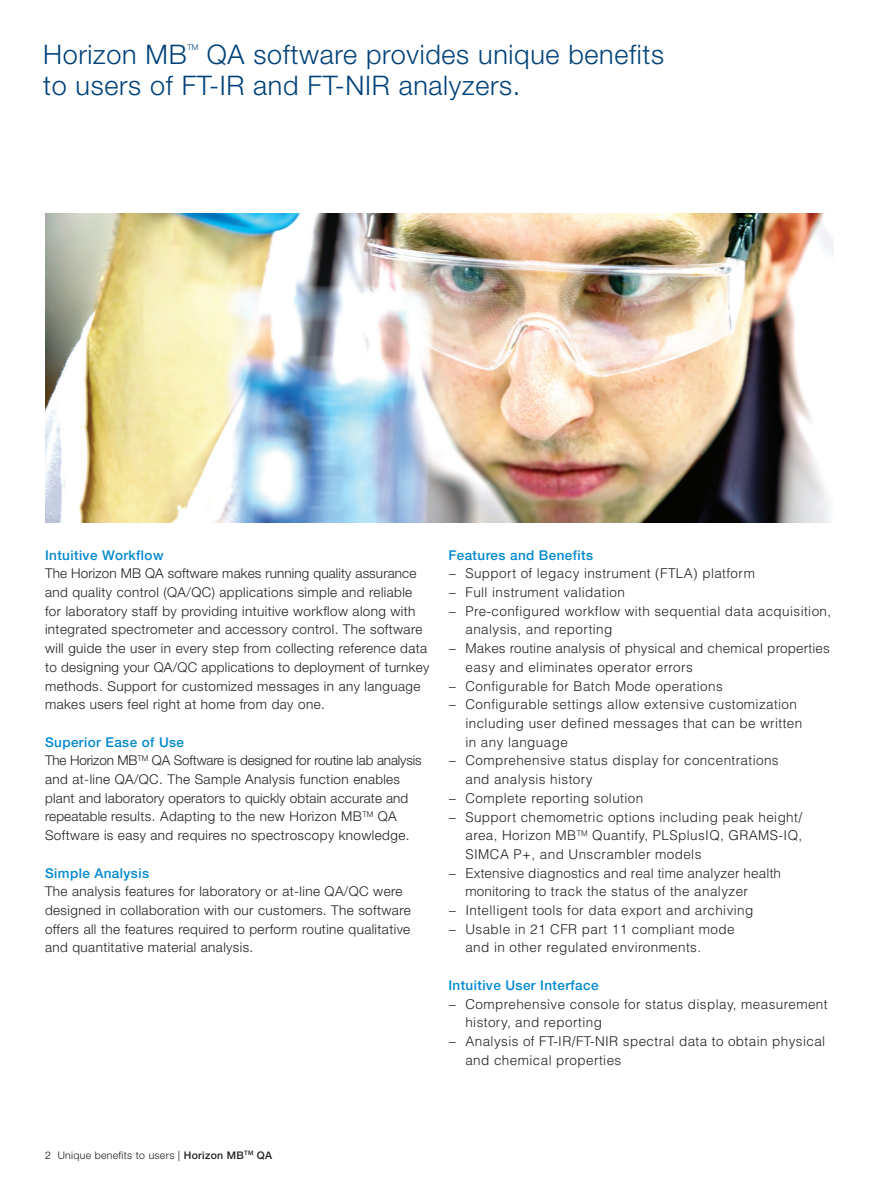
<style>
.page{position:relative;width:893px;height:1188px;background:#fff}
.page>*{position:absolute;margin:0;border:0;box-sizing:border-box;transform-origin:0 0}
.t1{font:300 27px/31.5px "Helvetica Neue LT Std";letter-spacing:.025em;color:#004279}
.t2{font:300 13.5px/18.8px "Helvetica Neue LT Std";letter-spacing:.03em;color:#231f20}
.t3{font:300 13.5px "Helvetica LT Std";letter-spacing:.03em;color:#231f20}
.t4{font:300 13.5px "Helvetica LT Std";letter-spacing:.01em;color:#231f20}
.t5{font:500 13.5px "Helvetica Neue LT Std";letter-spacing:.03em;color:#0089cf}
.t6{font:300 10.5px "Helvetica Neue LT Std";letter-spacing:.03em;color:#231f20}
.t7{font:300 7.8px "Helvetica Neue LT Std";color:#004279}
.s1{font-weight:500;color:#0089cf}
.s2{font-family:"Helvetica Neue LT Std"}
.s3{color:#000002}
.s4{font-weight:500}
</style>
<div class="page">
<img style="left:45px;top:213px;width:788px;height:309px">
<h1 class="t1" style="left:43px;top:38px;width:622px;text-indent:164px">QA software provides unique benefits to users of FT-IR and FT-NIR analyzers.</h1>
<h1 class="t1" style="left:43px;top:38px;width:145px">Horizon MB</h1>
<p class="t7" style="left:187px;top:43px;width:13px">TM</p>
<p class="t5" style="left:45px;top:547px;width:120px">Intuitive Workflow</p>
<p class="t2" style="left:45px;top:564px;width:386px">The Horizon MB QA software makes running quality assurance and quality control (QA/QC) applications simple and reliable for laboratory staff by providing intuitive workflow along with integrated spectrometer and accessory control. The software will guide the user in every step from collecting reference data to designing your QA/QC applications to deployment of turnkey methods. Support for customized messages in any language makes users feel right at home from day one.</p>
<p class="t2" style="left:45px;top:732px;width:378px"><span class="s1">Superior Ease of Use<br></span>The Horizon MB<sup>TM</sup> QA Software is designed for routine lab analysis and at-line QA/QC. The Sample Analysis function enables plant and laboratory operators to quickly obtain accurate and repeatable results. Adapting to the new Horizon MB<sup>TM</sup> QA Software is easy and requires no spectroscopy knowledge.</p>
<p class="t5" style="left:45px;top:865px;width:105px">Simple Analysis</p>
<p class="t2" style="left:45px;top:882px;width:367px">The analysis features for laboratory or at-line QA/QC were designed in collaboration with our customers. The software offers all the features required to perform routine qualitative and quantitative material analysis.</p>
<p class="t5" style="left:448px;top:547px;width:146px">Features and Benefits</p>
<p class="t3" style="left:448px;top:565px;width:308px"><span class="s2">−</span> Support of legacy instrument (FTLA) platform</p>
<p class="t3" style="left:448px;top:584px;width:178px"><span class="s2">−</span> Full instrument validation</p>
<p class="t3" style="left:448px;top:602px;width:384px"><span class="s2">−</span> Pre-configured workflow with sequential data acquisition,</p>
<p class="t3" style="left:465px;top:621px;width:148px">analysis, and reporting</p>
<p class="t4" style="left:448px;top:640px;width:383px"><span class="s2">−</span> Makes routine analysis of physical and chemical properties</p>
<p class="t3" style="left:465px;top:659px;width:229px">easy and eliminates operator errors</p>
<p class="t3" style="left:448px;top:677px;width:276px"><span class="s2">−</span> Configurable for Batch Mode operations</p>
<p class="t3" style="left:448px;top:696px;width:350px"><span class="s2">−</span> Configurable settings allow extensive customization</p>
<p class="t3" style="left:465px;top:715px;width:338px">including user defined messages that can be written</p>
<p class="t3" style="left:465px;top:733px;width:104px">in any language</p>
<p class="t3" style="left:448px;top:752px;width:332px"><span class="s2">−</span> Comprehensive status display for concentrations</p>
<p class="t3" style="left:465px;top:771px;width:129px">and analysis history</p>
<p class="t3" style="left:448px;top:790px;width:196px"><span class="s2">−</span> Complete reporting solution</p>
<p class="t3" style="left:448px;top:808px;width:355px"><span class="s2">−</span> Support chemometric options including peak height/</p>
<p class="t3" style="left:465px;top:827px;width:338px">area, Horizon MB<sup>TM</sup> Quantify, PLSplusIQ, GRAMS-IQ,</p>
<p class="t3" style="left:465px;top:846px;width:237px">SIMCA P+, and Unscrambler models</p>
<p class="t4" style="left:448px;top:864px;width:334px"><span class="s2">−</span> Extensive diagnostics and real time analyzer health</p>
<p class="t3" style="left:465px;top:883px;width:284px">monitoring to track the status of the analyzer</p>
<p class="t3" style="left:448px;top:902px;width:306px"><span class="s2">−</span> Intelligent tools for data export and archiving</p>
<p class="t3" style="left:448px;top:921px;width:288px"><span class="s2">−</span> Usable in 21 CFR part 11 compliant mode</p>
<p class="t3" style="left:465px;top:939px;width:237px">and in other regulated environments.</p>
<p class="t5" style="left:448px;top:977px;width:152px">Intuitive User Interface</p>
<p class="t3" style="left:448px;top:995px;width:381px"><span class="s2">−</span> Comprehensive console for status display, measurement</p>
<p class="t3" style="left:465px;top:1014px;width:138px">history, and reporting</p>
<p class="t3" style="left:448px;top:1033px;width:378px"><span class="s2">−</span> Analysis of FT-IR/FT-NIR spectral data to obtain physical</p>
<p class="t3" style="left:465px;top:1052px;width:157px">and chemical properties</p>
<p class="t6" style="left:45px;top:1148px;width:229px"><span class="s3">2</span> Unique benefits to users <span class="s3">|</span> <span class="s4">Horizon MB</span><sup>TM</sup> <span class="s4">QA</span></p>
</div>
